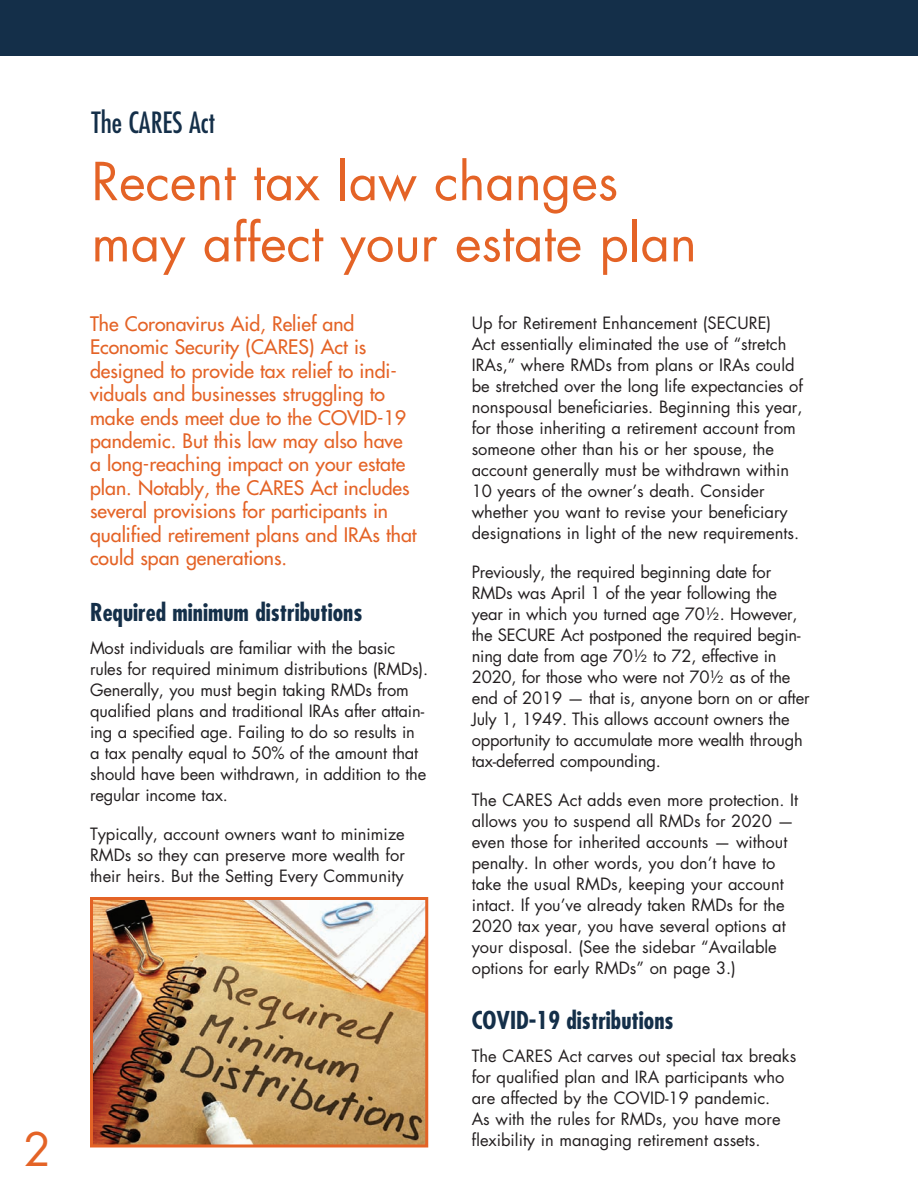
<style>
.page{position:relative;width:918px;height:1188px;background:#fff}
.page>*{position:absolute;margin:0;border:0;box-sizing:border-box;transform-origin:0 0}
.t1{font:51px/61.2px "Futura Std";color:#e46326}
.t2{font:45px "Futura Std";color:#e46326}
.t3{font:condensed 28.5px "Futura Std";color:#142f49}
.t4{font:700 condensed 24px "Futura Std";color:#142f49}
.t5{font:500 19.5px/23.4px "Futura Std";color:#e46326}
.t6{font:16.5px/21px "Futura Std";color:#231f20}
</style>
<div class="page">
<div style="left:0;top:0;width:918px;height:55px;background:#142f49"></div>
<img style="left:94px;top:901px;width:330px;height:243px">
<div style="left:90px;top:897px;width:338px;height:251px;border:3px solid #e46326"></div>
<h2 class="t2" style="left:24px;top:1120px;width:29px">2</h2>
<h3 class="t3" style="left:92px;top:105px;width:125px">The CARES Act</h3>
<h1 class="t1" style="left:92px;top:151px;width:607px">Recent tax law changes may affect your estate plan</h1>
<p class="t5" style="left:90px;top:312px;width:328px">The Coronavirus Aid, Relief and Economic Security (CARES) Act is designed to provide tax relief to indi&shy;viduals and businesses struggling to make ends meet due to the COVID-19 pandemic. But this law may also have a long-reaching impact on your estate plan. Notably, the CARES Act includes several provisions for participants in qualified retirement plans and IRAs that could span generations.</p>
<h3 class="t4" style="left:90px;top:597px;width:274px">Required minimum distributions</h3>
<p class="t6" style="left:90px;top:637px;width:340px">Most individuals are familiar with the basic rules for required minimum distributions (RMDs).<br>Generally, you must begin taking RMDs from qualified plans and traditional IRAs after attain&shy;ing a specified age. Failing to do so results in a tax penalty equal to 50% of the amount that should have been withdrawn, in addition to the regular income tax.</p>
<p class="t6" style="left:90px;top:823px;width:316px;text-align:justify">Typically, account owners want to minimize RMDs so they can preserve more wealth for their heirs. But the Setting Every Community</p>
<p class="t6" style="left:472px;top:312px;width:333px">Up for Retirement Enhancement (SECURE)<br>Act essentially eliminated the use of “stretch IRAs,” where RMDs from plans or IRAs could be stretched over the long life expectancies of nonspousal beneficiaries. Beginning this year, for those inheriting a retirement account from someone other than his or her spouse, the account generally must be withdrawn within 10 years of the owner’s death. Consider whether you want to revise your beneficiary designations in light of the new requirements.</p>
<p class="t6" style="left:472px;top:561px;width:339px">Previously, the required beginning date for RMDs was April 1 of the year following the year in which you turned age 70½. However, the SECURE Act postponed the required begin&shy;ning date from age 70½ to 72, effective in 2020, for those who were not 70½ as of the end of 2019 — that is, anyone born on or after July 1, 1949. This allows account owners the opportunity to accumulate more wealth through tax-deferred compounding.</p>
<p class="t6" style="left:472px;top:789px;width:328px">The CARES Act adds even more protection. It allows you to suspend all RMDs for 2020 — even those for inherited accounts — without penalty. In other words, you don’t have to take the usual RMDs, keeping your account intact. If you’ve already taken RMDs for the 2020 tax year, you have several options at your disposal. (See the sidebar “Available options for early RMDs” on page 3.)</p>
<h3 class="t4" style="left:472px;top:1005px;width:203px">COVID-19 distributions</h3>
<p class="t6" style="left:472px;top:1046px;width:326px">The CARES Act carves out special tax breaks for qualified plan and IRA participants who are affected by the COVID-19 pandemic.<br>As with the rules for RMDs, you have more flexibility in managing retirement assets.</p>
</div>
